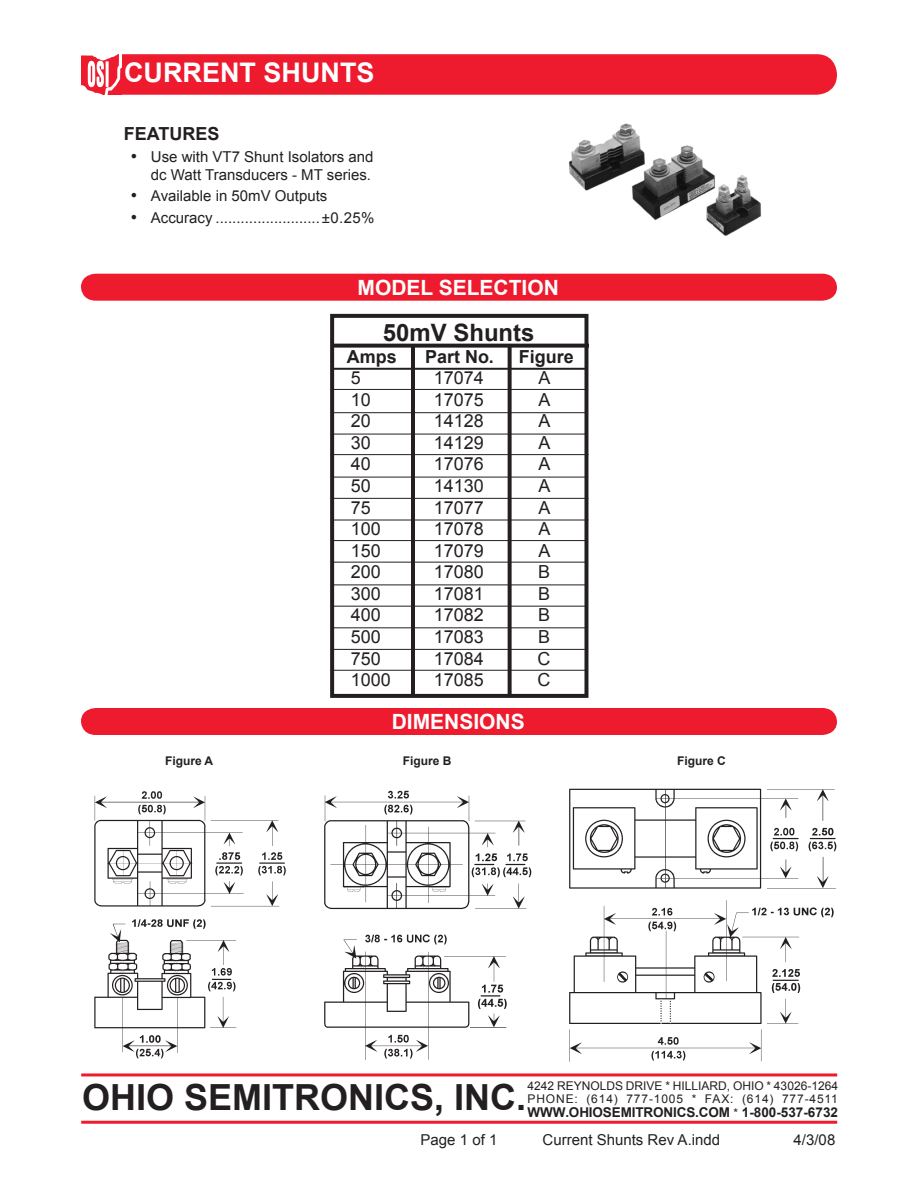
<style>
.page{position:relative;width:918px;height:1188px;background:#fff}
.page>*{position:absolute;margin:0;border:0;box-sizing:border-box;transform-origin:0 0}
.t1{font:700 36px "Arial";color:#231f20}
.Headline{font:700 27px "Arial";color:#fff}
.t2{font:700 24px "Arial";color:#231f20}
.t3{font:700 21px "Arial";color:#fff}
.t4{font:18px "Arial";color:#231f20}
.t5{font:700 18px "Arial";color:#231f20}
.t6{font:15px "Arial";color:#231f20}
.t7{font:700 13.5px "Arial";letter-spacing:-.01em;color:#231f20}
.t8{font:12px "Arial";color:#231f20}
.t9{font:12px "Arial";letter-spacing:.07em;color:#231f20}
.t10{font:700 12px "Arial";color:#231f20}
.s1{font-family:"Times New Roman";font-size:18px}
.s2{font-weight:400;font-size:12px}
</style>
<div class="page">
<hr style="left:81px;top:1121px;width:756px;height:3px;background:#ee1a2e">
<hr style="left:81px;top:1073px;width:756px;height:3px;background:#ee1a2e">
<div style="left:81px;top:54px;width:756px;height:41px;background:#ee1a2e;border-radius:20px"></div>
<img style="left:81px;top:54px;width:41px;height:41px">
<img style="left:82px;top:55px;width:35px;height:34px">
<div style="left:78px;top:87px;width:9px;height:12px;background:#fff;border-radius:50%"></div>
<div style="left:78px;top:86px;width:10px;height:13px;border:2px solid #fff;border-radius:50%"></div>
<div style="left:84px;top:92px;width:12px;height:9px;background:#fff;border-radius:50%"></div>
<div style="left:83px;top:91px;width:13px;height:10px;border:2px solid #fff;border-radius:50%"></div>
<div style="left:91px;top:94px;width:13px;height:6px;border:2px solid #fff;border-radius:50%"></div>
<div style="left:76px;top:47px;width:41px;height:8px;background:#fff"></div>
<div style="left:95px;top:49px;width:18px;height:9px;background:#fff;border-radius:50%"></div>
<div style="left:94px;top:48px;width:20px;height:11px;border:2px solid #fff;border-radius:50%"></div>
<img style="left:568px;top:123px;width:193px;height:113px">
<div style="left:330px;top:314px;width:258px;height:384px;border:4px solid #231f20"></div>
<svg style="left:332px;top:344px;width:257px;height:4px"></svg>
<hr style="left:332px;top:368px;width:254px;height:2px;background:#231f20">
<hr style="left:411px;top:345px;width:4px;height:350px;background:#231f20">
<svg style="left:508px;top:345px;width:4px;height:350px"></svg>
<hr style="left:332px;top:389px;width:254px;height:1px;background:#231f20">
<hr style="left:331px;top:520px;width:257px;height:1px;background:#231f20">
<hr style="left:331px;top:562px;width:256px;height:1px;background:#231f20">
<hr style="left:331px;top:606px;width:255px;height:1px;background:#231f20">
<hr style="left:331px;top:627px;width:256px;height:1px;background:#231f20">
<hr style="left:331px;top:649px;width:254px;height:1px;background:#231f20">
<hr style="left:334px;top:670px;width:253px;height:1px;background:#231f20">
<hr style="left:333px;top:584px;width:253px;height:1px;background:#231f20">
<hr style="left:331px;top:477px;width:256px;height:1px;background:#231f20">
<hr style="left:332px;top:498px;width:256px;height:1px;background:#231f20">
<hr style="left:331px;top:540px;width:256px;height:1px;background:#231f20">
<hr style="left:331px;top:454px;width:258px;height:1px;background:#231f20">
<hr style="left:331px;top:434px;width:257px;height:1px;background:#231f20">
<hr style="left:331px;top:412px;width:255px;height:1px;background:#231f20">
<img style="left:324px;top:790px;width:208px;height:270px">
<img style="left:569px;top:788px;width:268px;height:274px">
<img style="left:94px;top:791px;width:192px;height:268px">
<div style="left:81px;top:708px;width:756px;height:27px;background:#ee1a2e"></div>
<svg style="left:81px;top:273px;width:756px;height:28px;background:#ee2337"></svg>
<p class="Headline" style="left:124px;top:54px;width:252px">CURRENT SHUNTS</p>
<p class="t5" style="left:124px;top:122px;width:97px">FEATURES</p>
<p class="t6" style="left:131px;top:147px;width:244px"><span class="s1">•</span> Use with VT7 Shunt I solators and</p>
<p class="t6" style="left:151px;top:165px;width:222px">dc Watt Transducers - MT series.</p>
<p class="t6" style="left:131px;top:186px;width:198px"><span class="s1">•</span> Available in 50mV Outputs</p>
<p class="t6" style="left:131px;top:208px;width:245px"><span class="s1">•</span> Accuracy ......................... ±0.25%</p>
<p class="t3" style="left:358px;top:274px;width:203px">MODEL SELECTION</p>
<p class="t2" style="left:383px;top:317px;width:153px">50mV Shunts</p>
<p class="t5" style="left:347px;top:345px;width:51px">Amps</p>
<p class="t5" style="left:425px;top:345px;width:70px">Part No.</p>
<p class="t5" style="left:519px;top:345px;width:56px">Figure</p>
<p class="t4" style="left:351px;top:366px;width:11px">5</p>
<p class="t4" style="left:434px;top:366px;width:85px">17074 A</p>
<p class="t4" style="left:351px;top:388px;width:21px">10</p>
<p class="t4" style="left:434px;top:388px;width:85px">17075 A</p>
<p class="t4" style="left:351px;top:409px;width:21px">20</p>
<p class="t4" style="left:434px;top:409px;width:85px">14128 A</p>
<p class="t4" style="left:351px;top:431px;width:21px">30</p>
<p class="t4" style="left:434px;top:431px;width:85px">14129 A</p>
<p class="t4" style="left:351px;top:452px;width:21px">40</p>
<p class="t4" style="left:434px;top:452px;width:85px">17076 A</p>
<p class="t4" style="left:351px;top:474px;width:21px">50</p>
<p class="t4" style="left:434px;top:474px;width:85px">14130 A</p>
<p class="t4" style="left:351px;top:496px;width:21px">75</p>
<p class="t4" style="left:434px;top:496px;width:85px">17077 A</p>
<p class="t4" style="left:351px;top:517px;width:31px">100</p>
<p class="t4" style="left:434px;top:517px;width:85px">17078 A</p>
<p class="t4" style="left:351px;top:539px;width:31px">150</p>
<p class="t4" style="left:434px;top:539px;width:85px">17079 A</p>
<p class="t4" style="left:351px;top:560px;width:31px">200</p>
<p class="t4" style="left:434px;top:560px;width:51px">17080</p>
<p class="t4" style="left:538px;top:560px;width:13px">B</p>
<p class="t4" style="left:351px;top:582px;width:31px">300</p>
<p class="t4" style="left:434px;top:582px;width:51px">17081</p>
<p class="t4" style="left:538px;top:582px;width:13px">B</p>
<p class="t4" style="left:351px;top:603px;width:31px">400</p>
<p class="t4" style="left:434px;top:603px;width:51px">17082</p>
<p class="t4" style="left:538px;top:603px;width:13px">B</p>
<p class="t4" style="left:351px;top:625px;width:31px">500</p>
<p class="t4" style="left:434px;top:625px;width:51px">17083</p>
<p class="t4" style="left:538px;top:625px;width:13px">B</p>
<p class="t4" style="left:351px;top:646px;width:31px">750</p>
<p class="t4" style="left:434px;top:646px;width:51px">17084</p>
<p class="t4" style="left:538px;top:646px;width:14px">C</p>
<p class="t4" style="left:351px;top:668px;width:41px">1000</p>
<p class="t4" style="left:434px;top:668px;width:51px">17085</p>
<p class="t4" style="left:538px;top:668px;width:14px">C</p>
<p class="t10" style="left:165px;top:753px;width:50px">Figure A</p>
<p class="t3" style="left:392px;top:708px;width:135px">DIMENSIONS</p>
<p class="t10" style="left:403px;top:753px;width:50px">Figure B</p>
<p class="t10" style="left:677px;top:753px;width:50px">Figure C</p>
<p class="t1" style="left:82px;top:1073px;width:446px">OHIO SEMITRONICS, INC.</p>
<p class="t8" style="left:528px;top:1077px;width:312px">4242 reynolds drive * hilliard, ohio * 43026-1264</p>
<p class="t8" style="left:528px;top:1091px;width:19px">PHONE</p>
<p class="t9" style="left:575px;top:1091px;width:265px">: (614) 777-1005 * FAX: (614) 777-4511</p>
<p class="t7" style="left:528px;top:1103px;width:312px">WWW.OHIOSEMITRONICS.COM <span class="s2">*</span> 1-800-537-6732</p>
<p class="t6" style="left:421px;top:1130px;width:78px">Page 1 of 1</p>
<p class="t6" style="left:543px;top:1130px;width:179px">Current Shunts Rev A.indd</p>
<p class="t6" style="left:794px;top:1130px;width:43px">4/3/08</p>
</div>
